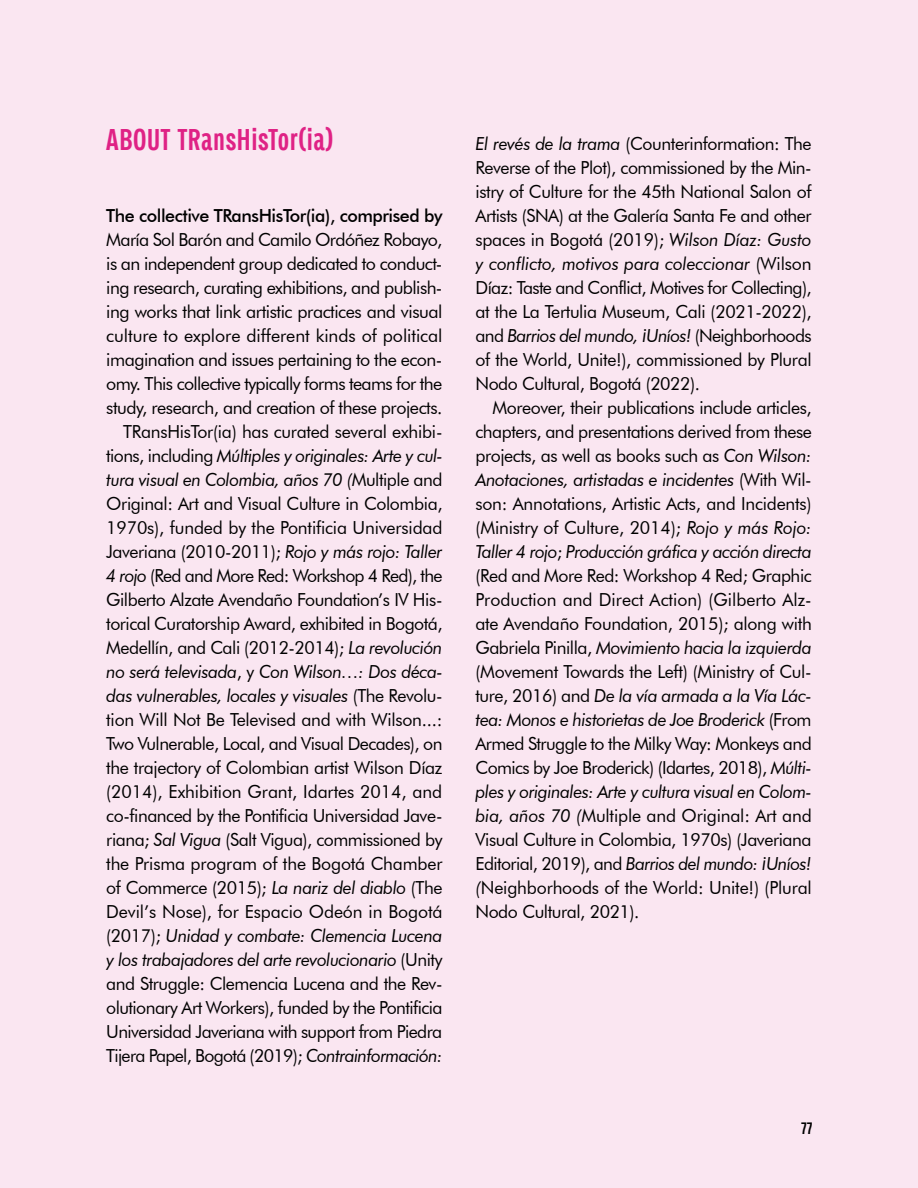
<style>
.page{position:relative;width:918px;height:1188px;background:#fae6f1}
.page>*{position:absolute;margin:0;border:0;box-sizing:border-box;transform-origin:0 0}
.t1{font:30px "Sztos";letter-spacing:.02em;color:#df2285}
.t2{font:18px/24px "Futura BT";letter-spacing:-.025em;color:#000;text-align:justify}
.t3{font:500 18px "Futura BT";letter-spacing:-.025em;color:#000}
.t4{font:16.5px "Sztos";color:#000}
.s1{font-style:italic}
</style>
<div class="page">
<h1 class="t1" style="left:106px;top:122px;width:229px">ABOUT TRansHisTor(ia)</h1>
<p class="t3" style="left:106px;top:205px;width:338px">The collective TRansHisTor(ia), comprised by</p>
<p class="t2" style="left:106px;top:227px;width:338px;text-align:right">María Sol Barón and Camilo Ordóñez Robayo, is an independent group dedicated to conduct&shy;ing research, curating exhibitions, and publish&shy;ing works that link artistic practices and visual culture to explore different kinds of political imagination and issues pertaining to the econ&shy;omy. This collective typically forms teams for the study, research, and creation of these projects.<br>TRansHisTor(ia) has curated several exhibi&shy;tions, including <span class="s1">Múltiples y originales: Arte y cul&shy;tura visual en Colombia, años 70 (</span>Multiple and Original: Art and Visual Culture in Colombia, 1970s), funded by the Pontificia Universidad Javeriana (2010-2011); <span class="s1">Rojo y más rojo: Taller 4 rojo</span> (Red and More Red: Workshop 4 Red), the Gilberto Alzate Avendaño Foundation’s IV His&shy;torical Curatorship Award, exhibited in Bogotá, Medellín, and Cali (2012-2014); <span class="s1">La revolución no será televisada</span>, y <span class="s1">Con Wilson…: Dos déca&shy;das vulnerables, locales y visuales</span> (The Revolu&shy;tion Will Not Be Televised and with Wilson...:<br>Two Vulnerable, Local, and Visual Decades), on the trajectory of Colombian artist Wilson Díaz (2014), Exhibition Grant, Idartes 2014, and co-financed by the Pontificia Universidad Jave&shy;riana; <span class="s1">Sal Vigua</span> (Salt Vigua), commissioned by the Prisma program of the Bogotá Chamber of Commerce (2015); <span class="s1">La nariz del diablo</span> (The Devil’s Nose), for Espacio Odeón in Bogotá (2017); <span class="s1">Unidad y combate: Clemencia Lucena y los trabajadores del arte revolucionario</span> (Unity and Struggle: Clemencia Lucena and the Rev&shy;olutionary Art Workers), funded by the Pontificia Universidad Javeriana with support from Piedra Tijera Papel, Bogotá (2019); <span class="s1">Contrainformación:</span></p>
<p class="t2" style="left:476px;top:131px;width:338px"><span class="s1">El revés de la trama</span> (Counterinformation: The Reverse of the Plot), commissioned by the Min&shy;istry of Culture for the 45th National Salon of Artists (SNA) at the Galería Santa Fe and other spaces in Bogotá (2019); <span class="s1">Wilson Díaz: Gusto y conflicto, motivos para coleccionar</span> (Wilson Díaz: Taste and Conflict, Motives for Collecting), at the La Tertulia Museum, Cali (2021-2022), and <span class="s1">Barrios del mundo, ¡Uníos!</span> (Neighborhoods of the World, Unite!), commissioned by Plural Nodo Cultural, Bogotá (2022).</p>
<p class="t2" style="left:476px;top:395px;width:338px;text-indent:17px">Moreover, their publications include articles, chapters, and presentations derived from these projects, as well as books such as <span class="s1">Con Wilson:<br>Anotaciones, artistadas e incidentes</span> (With Wil&shy;son: Annotations, Artistic Acts, and Incidents) (Ministry of Culture, 2014); <span class="s1">Rojo y más Rojo:<br>Taller 4 rojo</span>; <span class="s1">Producción gráfica y acción directa </span>(Red and More Red: Workshop 4 Red; Graphic Production and Direct Action) (Gilberto Alz&shy;ate Avendaño Foundation, 2015); along with Gabriela Pinilla, <span class="s1">Movimiento hacia la izquierda </span>(Movement Towards the Left) (Ministry of Cul&shy;ture, 2016) and <span class="s1">De la vía armada a la Vía Lác&shy;tea: Monos e historietas de Joe Broderick</span> (From Armed Struggle to the Milky Way: Monkeys and Comics by Joe Broderick) (Idartes, 2018), <span class="s1">Múlti&shy;ples y originales: Arte y cultura visual en Colom&shy;bia, años 70 (</span>Multiple and Original: Art and Visual Culture in Colombia, 1970s) (Javeriana Editorial, 2019), and <span class="s1">Barrios del mundo: ¡Uníos! (</span>Neighborhoods of the World: Unite!) (Plural Nodo Cultural, 2021).</p>
<p class="t4" style="left:801px;top:1118px;width:13px">77</p>
</div>
